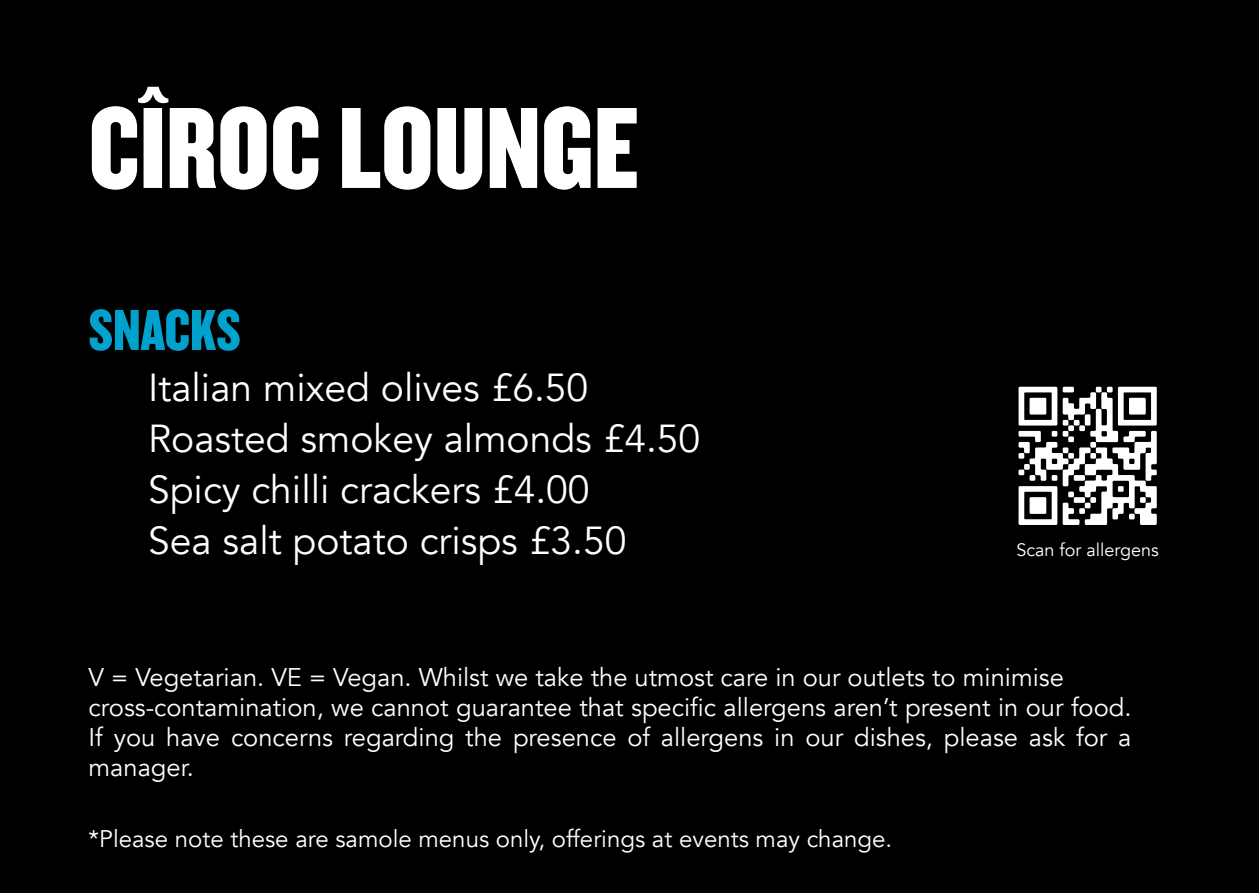
<style>
.page{position:relative;width:1259px;height:893px;background:#000001}
.page>*{position:absolute;margin:0;border:0;box-sizing:border-box;transform-origin:0 0}
.t1{font:120px "Knockout HTF69 Full Liteweight";color:#fff}
.t2{font:60px "Knockout HTF69 Full Liteweight";color:#00a1cc}
.t3{font:39px "Avenir";color:#fff}
.t4{font:25.5px/30px "Avenir";color:#fff;text-align:justify}
.t5{font:24px "Avenir";color:#fff}
.t6{font:18px "Avenir";color:#fff}
</style>
<div class="page">
<svg style="left:1018px;top:387px;width:138px;height:138px"></svg>
<p class="t1" style="left:89px;top:86px;width:552px">CÎROC LOUNGE</p>
<p class="t2" style="left:89px;top:299px;width:154px">SNACKS</p>
<p class="t3" style="left:148px;top:364px;width:442px">Italian mixed olives £6.50</p>
<p class="t3" style="left:148px;top:415px;width:554px">Roasted smokey almonds £4.50</p>
<p class="t3" style="left:148px;top:466px;width:443px">Spicy chilli crackers £4.00</p>
<p class="t3" style="left:148px;top:517px;width:480px">Sea salt potato crisps £3.50</p>
<p class="t6" style="left:1016px;top:539px;width:144px">Scan for allergens</p>
<p class="t4" style="left:89px;top:663px;width:977px">V = Vegetarian. VE = Vegan. Whilst we take the utmost care in our outlets to minimise</p>
<p class="t4" style="left:89px;top:693px;width:1044px">cross-contamination, we cannot guarantee that specific allergens aren’t present in our food.<br>If you have concerns regarding the presence of allergens in our dishes, please ask for a manager.</p>
<p class="t5" style="left:89px;top:824px;width:805px">*Please note these are samole menus only, offerings at events may change.</p>
</div>
